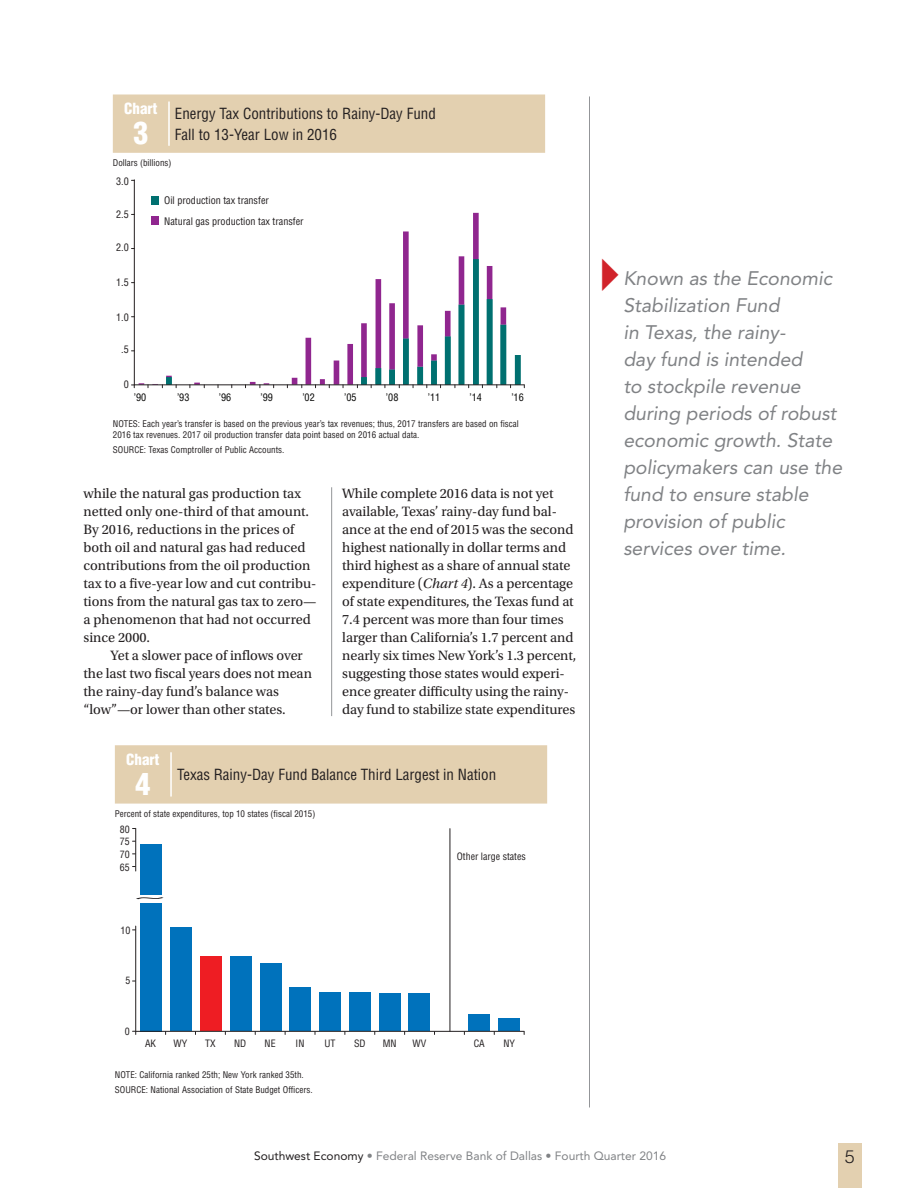
<style>
.page{position:relative;width:918px;height:1188px;background:#fff}
.page>*{position:absolute;margin:0;border:0;box-sizing:border-box;transform-origin:0 0}
.Chart{font:900 condensed 30px "Helvetica LT Std";color:#fff}
.Pullquote{font:italic 19.5px/27px "Avenir LT Std";color:#808285}
.pagenumber{font:300 18px "Helvetica LT Std";color:#231f20}
.ChartTitle{font:condensed 15px "Helvetica LT Std";color:#231f20}
.Chart_word{font:900 condensed 15px "Helvetica LT Std";color:#fff}
.ArticleIndent-20{font:14.25px/18px "Utopia Std";letter-spacing:-.005em;color:#231f20}
.t1{font:12px "Avenir LT Std";color:#808285}
.t2{font:condensed 11.4px "Helvetica LT Std";color:#231f20;scale:5.89 1}
.t3{font:condensed 10.2px/21.1px "Helvetica LT Std";color:#231f20}
.t4{font:condensed 10.2px "Helvetica LT Std";color:#050504}
.t5{font:condensed 9.9px "Helvetica LT Std";color:#231f20}
.Source{font:condensed 9px/10.8px "Helvetica LT Std";color:#231f20}
.ChartAxis{font:condensed 9px "Helvetica LT Std";color:#231f20}
.s1{font-style:italic}
.s2{color:#231f20}
</style>
<div class="page">
<div style="left:838px;top:1144px;width:24px;height:44px;background:#e3d0b0"></div>
<hr style="left:331px;top:487px;width:1px;height:229px;background:#939598">
<hr style="left:589px;top:96px;width:1px;height:1011px;background:#939598">
<div style="left:113px;top:94px;width:432px;height:59px;background:#e3d0b0"></div>
<hr style="left:168px;top:102px;width:2px;height:44px;background:#fff">
<div style="left:151px;top:197px;width:8px;height:8px;background:#007070"></div>
<svg style="left:506px;top:307px;width:15px;height:77px"></svg>
<svg style="left:139px;top:213px;width:367px;height:171px"></svg>
<hr style="left:134px;top:180px;width:1px;height:205px;background:#231f20">
<hr style="left:134px;top:384px;width:390px;height:1px;background:#231f20">
<div style="left:115px;top:745px;width:432px;height:59px;background:#e3d0b0"></div>
<hr style="left:170px;top:752px;width:2px;height:45px;background:#fff">
<div style="left:140px;top:903px;width:21px;height:128px;background:#0072bc"></div>
<hr style="left:450px;top:829px;width:1px;height:202px;background:#231f20">
<div style="left:171px;top:927px;width:21px;height:104px;background:#0072bc"></div>
<div style="left:200px;top:956px;width:22px;height:75px;background:#ee1d23"></div>
<div style="left:230px;top:956px;width:22px;height:75px;background:#0072bc"></div>
<div style="left:260px;top:964px;width:21px;height:67px;background:#0072bc"></div>
<div style="left:290px;top:988px;width:21px;height:43px;background:#0072bc"></div>
<div style="left:319px;top:992px;width:22px;height:39px;background:#0072bc"></div>
<div style="left:349px;top:993px;width:22px;height:38px;background:#0072bc"></div>
<div style="left:379px;top:993px;width:21px;height:38px;background:#0072bc"></div>
<div style="left:409px;top:993px;width:21px;height:38px;background:#0072bc"></div>
<div style="left:468px;top:1014px;width:22px;height:17px;background:#0072bc"></div>
<div style="left:498px;top:1018px;width:21px;height:13px;background:#0072bc"></div>
<hr style="left:135px;top:926px;width:1px;height:105px;background:#231f20">
<hr style="left:135px;top:828px;width:1px;height:43px;background:#231f20">
<hr style="left:136px;top:1031px;width:388px;height:1px;background:#231f20">
<div style="left:140px;top:844px;width:21px;height:51px;background:#0072bc"></div>
<p class="Chart_word" style="left:124px;top:99px;width:35px">Chart</p>
<p class="Chart" style="left:133px;top:114px;width:16px">3</p>
<p class="ChartTitle" style="left:175px;top:104px;width:262px">Energy Tax Contributions to Rainy-Day Fund</p>
<p class="ChartTitle" style="left:175px;top:125px;width:164px">Fall to 13-Year Low in 2016</p>
<p class="ChartAxis" style="left:113px;top:157px;width:60px">Dollars (billions)</p>
<p class="t3" style="left:164px;top:189px;width:141px">Oil production tax transfer<br>Natural gas production tax transfer</p>
<p class="t3" style="left:116px;top:170px;width:14px">3.0</p>
<p class="t3" style="left:116px;top:204px;width:14px">2.5</p>
<p class="t3" style="left:116px;top:237px;width:14px">2.0</p>
<p class="t3" style="left:116px;top:272px;width:14px">1.5</p>
<p class="t3" style="left:116px;top:307px;width:14px">1.0</p>
<p class="t3" style="left:121px;top:338px;width:9px">.5</p>
<p class="t3" style="left:124px;top:373px;width:7px">0</p>
<p class="t4" style="left:134px;top:391px;width:14px">’90</p>
<p class="t4" style="left:177px;top:391px;width:14px">’93</p>
<p class="t4" style="left:219px;top:391px;width:14px">’96</p>
<p class="t4" style="left:261px;top:391px;width:14px">’99</p>
<p class="t4" style="left:302px;top:391px;width:14px">’02</p>
<p class="t4" style="left:344px;top:391px;width:14px">’05</p>
<p class="t4" style="left:386px;top:391px;width:14px">’08</p>
<p class="t4" style="left:428px;top:391px;width:14px">’11</p>
<p class="t4" style="left:470px;top:391px;width:14px">’14</p>
<p class="t4" style="left:511px;top:391px;width:14px">’16</p>
<p class="Source" style="left:113px;top:419px;width:408px">NOTES: Each year’s transfer is based on the previous year’s tax revenues; thus, 2017 transfers are based on fiscal<br>2016 tax revenues. 2017 oil production transfer data point based on 2016 actual data.</p>
<p class="Source" style="left:113px;top:444px;width:173px">SOURCE: Texas Comptroller of Public Accounts.</p>
<p class="ArticleIndent-20" style="left:84px;top:484px;width:235px">while the natural gas production tax netted only one-third of that amount.<br>By 2016, reductions in the prices of both oil and natural gas had reduced contributions from the oil production tax to a five-year low and cut contribu&shy;tions from the natural gas tax to zero— a phenomenon that had not occurred since 2000.</p>
<p class="ArticleIndent-20" style="left:84px;top:646px;width:230px;text-indent:27px">Yet a slower pace of inflows over the last two fiscal years does not mean the rainy-day fund’s balance was “low”—or lower than other states.</p>
<p class="ArticleIndent-20" style="left:342px;top:484px;width:235px">While complete 2016 data is not yet available, Texas’ rainy-day fund bal&shy;ance at the end of 2015 was the second highest nationally in dollar terms and third highest as a share of annual state expenditure (<span class="s1">Chart 4</span>). As a percentage of state expenditures, the Texas fund at 7.4 percent was more than four times larger than California’s 1.7 percent and nearly six times New York’s 1.3 percent, suggesting those states would experi&shy;ence greater difficulty using the rainy&shy;day fund to stabilize state expenditures</p>
<p class="Chart_word" style="left:126px;top:750px;width:35px">Chart</p>
<p class="Chart" style="left:135px;top:765px;width:16px">4</p>
<p class="ChartTitle" style="left:177px;top:765px;width:321px">Texas Rainy-Day Fund Balance Third Largest in Nation</p>
<p class="ChartAxis" style="left:115px;top:808px;width:202px">Percent of state expenditures, top 10 states (fiscal 2015)</p>
<p class="t5" style="left:120px;top:823px;width:11px">80</p>
<p class="t5" style="left:120px;top:835px;width:11px">75</p>
<p class="t5" style="left:120px;top:848px;width:11px">70</p>
<p class="t5" style="left:120px;top:861px;width:11px">65</p>
<p class="t2" style="left:133px;top:890px;width:7px">~</p>
<p class="t5" style="left:121px;top:924px;width:11px">10</p>
<p class="t5" style="left:126px;top:974px;width:6px">5</p>
<p class="t5" style="left:125px;top:1026px;width:6px">0</p>
<p class="t5" style="left:457px;top:850px;width:71px">Other large states</p>
<p class="t5" style="left:145px;top:1037px;width:13px">AK</p>
<p class="t5" style="left:174px;top:1037px;width:15px">WY</p>
<p class="t5" style="left:205px;top:1037px;width:12px">TX</p>
<p class="t5" style="left:234px;top:1037px;width:14px">ND</p>
<p class="t5" style="left:265px;top:1037px;width:13px">NE</p>
<p class="t5" style="left:296px;top:1037px;width:10px">IN</p>
<p class="t5" style="left:324px;top:1037px;width:13px">UT</p>
<p class="t5" style="left:354px;top:1037px;width:13px">SD</p>
<p class="t5" style="left:383px;top:1037px;width:15px">MN</p>
<p class="t5" style="left:413px;top:1037px;width:15px">WV</p>
<p class="t5" style="left:474px;top:1037px;width:13px">CA</p>
<p class="t5" style="left:503px;top:1037px;width:13px">NY</p>
<p class="Source" style="left:115px;top:1070px;width:191px">NOTE: California ranked 25th; New York ranked 35th.</p>
<p class="Source" style="left:115px;top:1084px;width:199px">SOURCE: National Association of State Budget Officers.</p>
<p class="Pullquote" style="left:623px;top:265px;width:220px">Known as the Economic<br>Stabilization Fund<br>in Texas, the rainy-<br>day fund is intended<br>to stockpile revenue during periods of robust economic growth. State policymakers can use the fund to ensure stable provision of public services over time.</p>
<p class="t1" style="left:254px;top:1149px;width:414px"><span class="s2">Southwest Economy</span> • Federal Reserve Bank of Dallas • Fourth Quarter 2016</p>
<p class="pagenumber" style="left:845px;top:1146px;width:12px">5</p>
</div>
